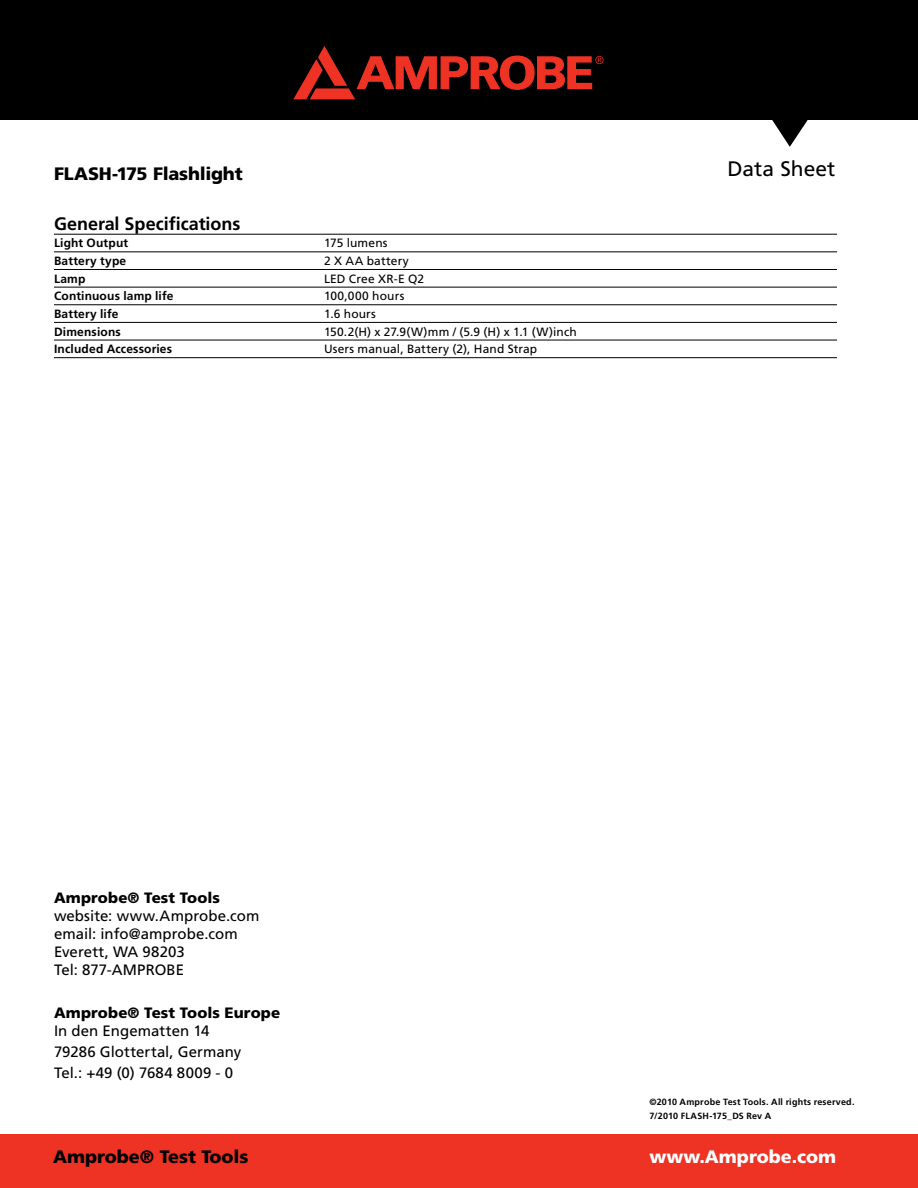
<style>
.page{position:relative;width:918px;height:1188px;background:#fff}
.page>*{position:absolute;margin:0;border:0;box-sizing:border-box;transform-origin:0 0}
.t1{font:21px "Frutiger";color:#000}
.t2{font:900 18px "Frutiger";letter-spacing:-.005em;color:#000}
.t3{font:700 18px "Frutiger";color:#000}
.t4{font:900 18px "Frutiger";color:#fff}
.t5{font:15px/18px "Frutiger";letter-spacing:.005em;color:#000}
.t6{font:900 15px "Frutiger";letter-spacing:.005em;color:#000}
.t7{font:12px "Frutiger";letter-spacing:.01em;color:#000}
.t8{font:700 12px "Frutiger";letter-spacing:.015em;color:#000}
.t9{font:700 9px/14.1px "Frutiger";letter-spacing:.025em;color:#000}
</style>
<div class="page">
<div style="left:0;top:1134px;width:918px;height:54px;background:#ee3224"></div>
<div style="left:0;top:0;width:918px;height:120px;background:#000"></div>
<svg style="left:293px;top:46px;width:311px;height:53px"></svg>
<svg style="left:772px;top:120px;width:36px;height:27px"></svg>
<hr style="left:54px;top:234px;width:783px;height:1px;background:#000">
<hr style="left:54px;top:252px;width:783px;height:1px;background:#000">
<hr style="left:54px;top:269px;width:783px;height:1px;background:#000">
<hr style="left:54px;top:287px;width:783px;height:1px;background:#000">
<hr style="left:54px;top:305px;width:783px;height:1px;background:#000">
<hr style="left:54px;top:322px;width:783px;height:1px;background:#000">
<hr style="left:54px;top:340px;width:783px;height:1px;background:#000">
<hr style="left:54px;top:357px;width:783px;height:1px;background:#000">
<p class="t2" style="left:54px;top:163px;width:190px">FLASH-175 Flashlight</p>
<p class="t3" style="left:54px;top:213px;width:188px">General Specifications</p>
<p class="t8" style="left:54px;top:236px;width:76px">Light Output</p>
<p class="t7" style="left:324px;top:236px;width:65px">175 lumens</p>
<p class="t8" style="left:54px;top:254px;width:74px">Battery type</p>
<p class="t7" style="left:324px;top:254px;width:86px">2 X AA battery</p>
<p class="t8" style="left:54px;top:271px;width:33px">Lamp</p>
<p class="t7" style="left:324px;top:271px;width:102px">LED Cree XR-E Q2</p>
<p class="t8" style="left:54px;top:289px;width:121px">Continuous lamp life</p>
<p class="t7" style="left:324px;top:289px;width:82px">100,000 hours</p>
<p class="t8" style="left:54px;top:307px;width:66px">Battery life</p>
<p class="t7" style="left:324px;top:307px;width:53px">1.6 hours</p>
<p class="t8" style="left:54px;top:324px;width:68px">Dimensions</p>
<p class="t7" style="left:324px;top:324px;width:254px">150.2(H) x 27.9(W)mm / (5.9 (H) x 1.1 (W)inch</p>
<p class="t8" style="left:54px;top:342px;width:120px">Included Accessories</p>
<p class="t7" style="left:324px;top:342px;width:215px">Users manual, Battery (2), Hand Strap</p>
<h1 class="t1" style="left:727px;top:156px;width:109px">Data Sheet</h1>
<p class="t6" style="left:54px;top:889px;width:167px">Amprobe® Test Tools</p>
<p class="t5" style="left:54px;top:907px;width:207px">website: www.Amprobe.com email: info@amprobe.com<br>Everett, WA 98203<br>Tel: 877-AMPROBE</p>
<p class="t6" style="left:54px;top:1003px;width:228px">Amprobe® Test Tools Europe</p>
<p class="t5" style="left:54px;top:1020px;width:189px;line-height:21.3px">In den Engematten 14<br>79286 Glottertal, Germany<br>Tel.: +49 (0) 7684 8009 - 0</p>
<p class="t9" style="left:650px;top:1095px;width:207px">©2010 Amprobe Test Tools. All rights reserved.<br>7/2010 FLASH-175_DS Rev A</p>
<p class="t2" style="left:53px;top:1146px;width:197px">Amprobe® Test Tools</p>
<p class="t4" style="left:650px;top:1146px;width:188px">www.Amprobe.com</p>
</div>
